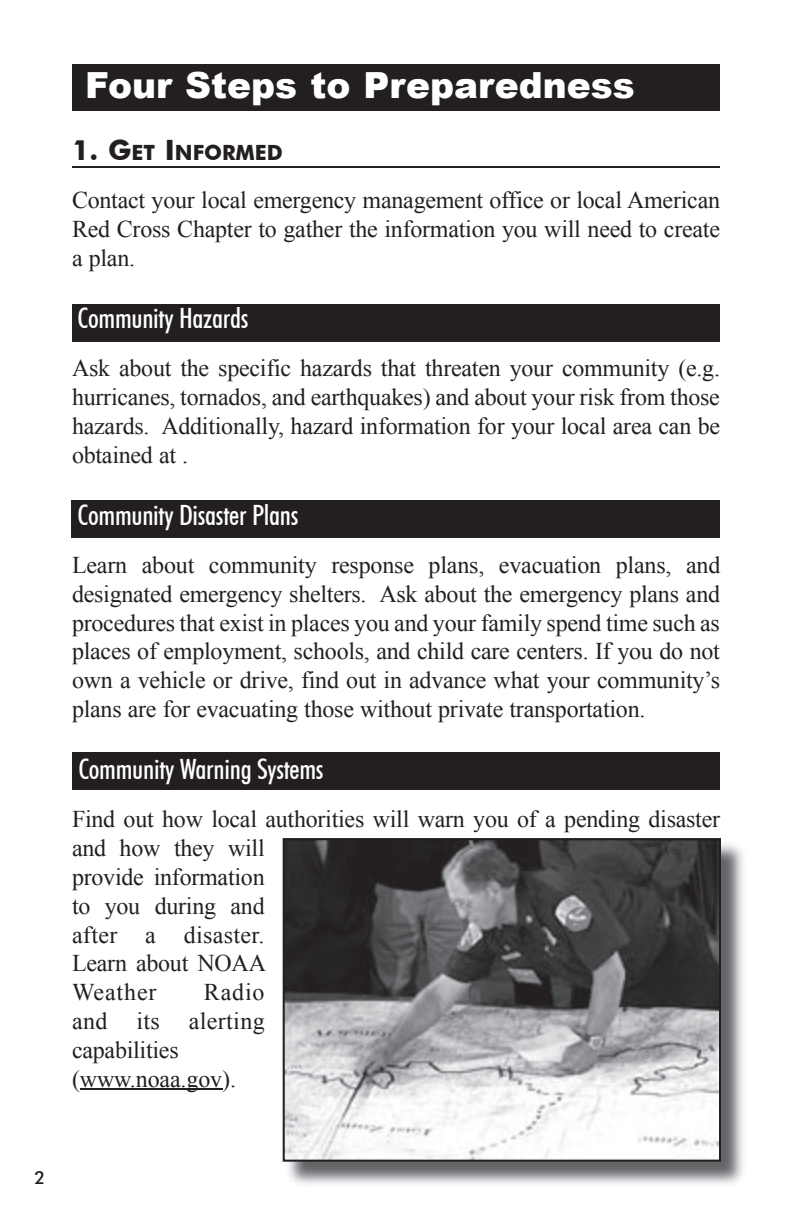
<style>
.page{position:relative;width:792px;height:1224px;background:#fff}
.page>*{position:absolute;margin:0;border:0;box-sizing:border-box;transform-origin:0 0}
.t1{font:900 36px "Arial";color:#fff}
.t2{font:500 condensed 28px "Futura BT";letter-spacing:-.01em;color:#fff}
.t3{font:24px/28.8px "Times New Roman";letter-spacing:-.01em;color:#231f20;text-align:justify}
.t4{font:700 21px "Futura BT";color:#231f20}
.t5{font:500 18px "Futura BT";color:#231f20}
.s1{font-size:28px}
</style>
<div class="page">
<div style="left:72px;top:753px;width:648px;height:37px;background:#231f20"></div>
<div style="left:72px;top:500px;width:648px;height:37px;background:#231f20"></div>
<div style="left:72px;top:304px;width:648px;height:37px;background:#231f20"></div>
<div style="left:72px;top:64px;width:648px;height:47px;background:#231f20"></div>
<hr style="left:72px;top:166px;width:648px;height:2px;background:#231f20">
<hr style="left:80px;top:1089px;width:142px;height:1px;background:#231f20">
<img style="left:288px;top:844px;width:455px;height:341px">
<svg style="left:283px;top:838px;width:438px;height:324px"></svg>
<h1 class="t1" style="left:85px;top:59px;width:551px">Four Steps to Preparedness</h1>
<p class="t4" style="left:72px;top:140px;width:212px"><span class="s1">1. G</span>ET <span class="s1">I</span>NFORMED</p>
<p class="t3" style="left:72px;top:185px;width:650px">Contact your local emergency management office or local American Red Cross Chapter to gather the information you will need to create a plan.</p>
<p class="t2" style="left:78px;top:301px;width:172px">Community Hazards</p>
<p class="t3" style="left:72px;top:353px;width:650px">Ask about the specific hazards that threaten your community (e.g. hurricanes, tornados, and earthquakes) and about your risk from those hazards. Additionally, hazard information for your local area can be obtained at .</p>
<p class="t2" style="left:78px;top:498px;width:222px">Community Disaster Plans</p>
<p class="t3" style="left:72px;top:550px;width:650px">Learn about community response plans, evacuation plans, and designated emergency shelters. Ask about the emergency plans and procedures that exist in places you and your family spend time such as places of employment, schools, and child care centers. If you do not own a vehicle or drive, find out in advance what your community’s plans are for evacuating those without private transportation.</p>
<p class="t2" style="left:78px;top:752px;width:247px">Community Warning Systems</p>
<p class="t3" style="left:72px;top:805px;width:650px;text-align:left">Find out how local authorities will warn you of a pending disaster and how they will<br>provide information<br>to you during and<br>after a disaster.<br>Learn about NOAA<br>Weather</p>
<p class="t3" style="left:72px;top:977px;width:194px;text-align:left;text-indent:132px">Radio and its alerting capabilities (www.noaa.gov).</p>
<p class="t5" style="left:34px;top:1166px;width:12px">2</p>
</div>
